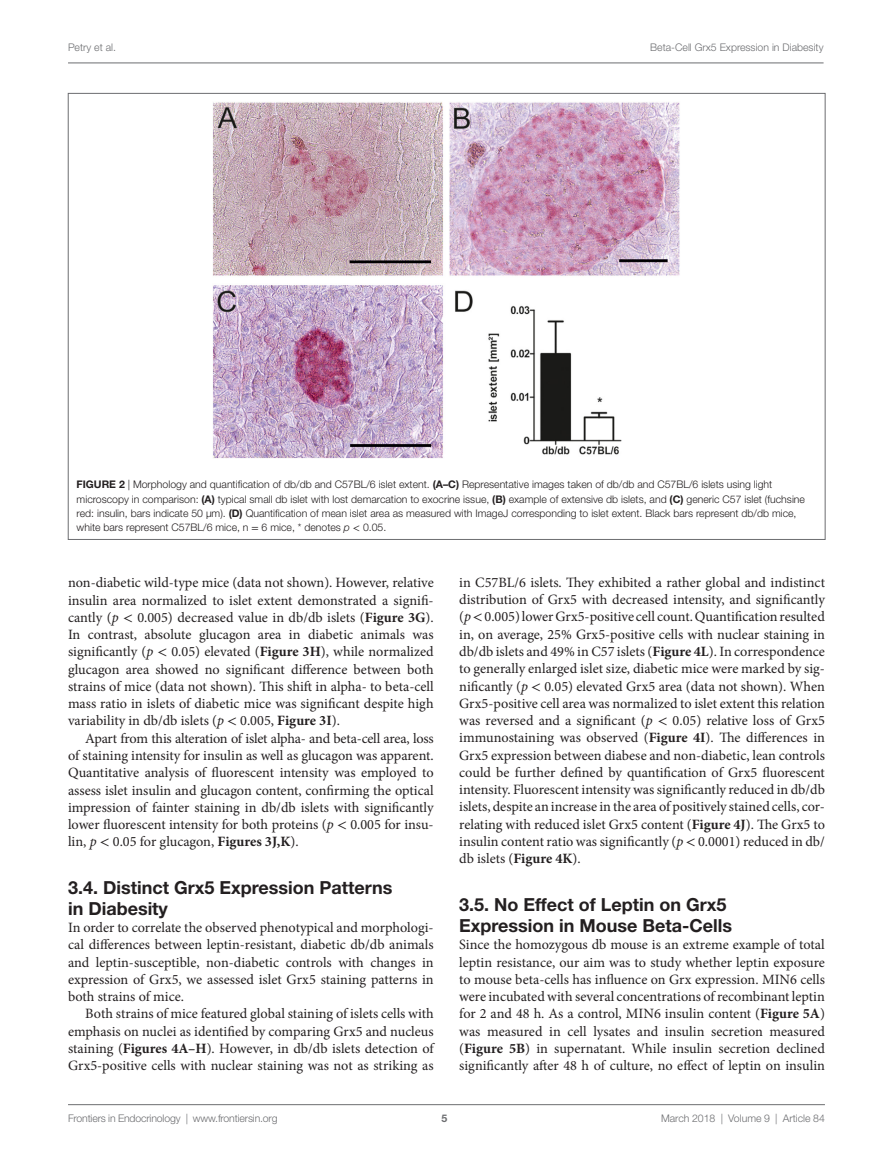
<style>
.page{position:relative;width:893px;height:1170px;background:#fff}
.page>*{position:absolute;margin:0;border:0;box-sizing:border-box;transform-origin:0 0}
.t1{font:700 18px/21px "Helvetica Neue LT Std";color:#231f20}
.t2{font:14.25px/17.2px "Minion Pro";color:#231f20;text-align:justify}
.t3{font:300 10.5px/14.2px "Helvetica Neue LT Std";color:#231f20}
.t4{font:300 10.5px "Helvetica Neue LT Std";color:#6c6d70}
.t5{font:700 10.5px "Helvetica Neue LT Std";color:#6c6d70}
.s1{font-weight:700}
.s2{font-family:"STIX General";font-weight:400}
.s3{font-style:italic}
.s4{font-family:"STIX General"}
</style>
<div class="page">
<img style="left:213px;top:102px;width:467px;height:356px">
<hr style="left:68px;top:1104px;width:757px;height:1px;background:#6c6d70">
<hr style="left:68px;top:63px;width:756px;height:1px;background:#6c6d70">
<p class="t4" style="left:68px;top:41px;width:50px">Petry et al.</p>
<p class="t4" style="left:650px;top:41px;width:175px">Beta-Cell Grx5 Expression in Diabesity</p>
<p class="t3" style="left:77px;top:477px;width:730px"><span class="s1">Figure 2</span> | Morphology and quantification of db/db and C57BL/6 islet extent. <span class="s1">(A–C)</span> Representative images taken of db/db and C57BL/6 islets using light microscopy in comparison: <span class="s1">(A)</span> typical small db islet with lost demarcation to exocrine issue, <span class="s1">(B)</span> example of extensive db islets, and <span class="s1">(C)</span> generic C57 islet (fuchsine red: insulin, bars indicate 50 µm). <span class="s1">(D)</span> Quantification of mean islet area as measured with ImageJ corresponding to islet extent. Black bars represent db/db mice, white bars represent C57BL/6 mice, n <span class="s2">=</span> 6 mice, * denotes <span class="s3">p</span> <span class="s2">&lt;</span> 0.05.</p>
<p class="t2" style="left:68px;top:574px;width:367px">non-diabetic wild-type mice (data not shown). However, relative insulin area normalized to islet extent demonstrated a signifi&shy;cantly (<span class="s3">p</span> <span class="s4">&lt;</span> 0.005) decreased value in db/db islets (<span class="s1">Figure 3G</span>).<br>In contrast, absolute glucagon area in diabetic animals was significantly (<span class="s3">p</span> <span class="s4">&lt;</span> 0.05) elevated (<span class="s1">Figure 3H</span>), while normalized glucagon area showed no significant difference between both strains of mice (data not shown). This shift in alpha- to beta-cell mass ratio in islets of diabetic mice was significant despite high variability in db/db islets (<span class="s3">p</span> <span class="s4">&lt;</span> 0.005, <span class="s1">Figure 3I</span>).</p>
<p class="t2" style="left:68px;top:729px;width:367px;text-indent:17px">Apart from this alteration of islet alpha- and beta-cell area, loss of staining intensity for insulin as well as glucagon was apparent.<br>Quantitative analysis of fluorescent intensity was employed to assess islet insulin and glucagon content, confirming the optical impression of fainter staining in db/db islets with significantly lower fluorescent intensity for both proteins (<span class="s3">p</span> <span class="s4">&lt;</span> 0.005 for insu&shy;lin, <span class="s3">p</span> <span class="s4">&lt;</span> 0.05 for glucagon, <span class="s1">Figures 3J,K</span>).</p>
<p class="t1" style="left:68px;top:876px;width:326px">3.4. Distinct Grx5 Expression Patterns in Diabesity</p>
<p class="t2" style="left:68px;top:918px;width:367px">In order to correlate the observed phenotypical and morphologi&shy;cal differences between leptin-resistant, diabetic db/db animals and leptin-susceptible, non-diabetic controls with changes in expression of Grx5, we assessed islet Grx5 staining patterns in both strains of mice.</p>
<p class="t2" style="left:68px;top:1005px;width:367px;text-indent:17px">Both strains of mice featured global staining of islets cells with emphasis on nuclei as identified by comparing Grx5 and nucleus staining (<span class="s1">Figures 4A–H</span>). However, in db/db islets detection of Grx5-positive cells with nuclear staining was not as striking as</p>
<p class="t2" style="left:459px;top:573px;width:367px">in C57BL/6 islets. They exhibited a rather global and indistinct distribution of Grx5 with decreased intensity, and significantly (<span class="s3">p</span><span class="s4">&lt;</span> 0.005) lower Grx5-positive cell count. Quantification resulted in, on average, 25% Grx5-positive cells with nuclear staining in db/db islets and 49% in C57 islets (<span class="s1">Figure 4L</span>). In correspondence to generally enlarged islet size, diabetic mice were marked by sig&shy;nificantly (<span class="s3">p</span> <span class="s4">&lt;</span> 0.05) elevated Grx5 area (data not shown). When Grx5-positive cell area was normalized to islet extent this relation was reversed and a significant (<span class="s3">p</span> <span class="s4">&lt;</span> 0.05) relative loss of Grx5 immunostaining was observed (<span class="s1">Figure 4I</span>). The differences in Grx5 expression between diabese and non-diabetic, lean controls could be further defined by quantification of Grx5 fluorescent intensity. Fluorescent intensity was significantly reduced in db/db islets, despite an increase in the area of positively stained cells, cor&shy;relating with reduced islet Grx5 content (<span class="s1">Figure 4J</span>). The Grx5 to insulin content ratio was significantly (<span class="s3">p</span> <span class="s4">&lt;</span> 0.0001) reduced in db/ db islets (<span class="s1">Figure 4K</span>).</p>
<p class="t1" style="left:459px;top:893px;width:274px">3.5. No Effect of Leptin on Grx5<br>Expression in Mouse Beta-Cells</p>
<p class="t2" style="left:459px;top:936px;width:367px">Since the homozygous db mouse is an extreme example of total leptin resistance, our aim was to study whether leptin exposure to mouse beta-cells has influence on Grx expression. MIN6 cells were incubated with several concentrations of recombinant leptin for 2 and 48 h. As a control, MIN6 insulin content (<span class="s1">Figure 5A</span>) was measured in cell lysates and insulin secretion measured (<span class="s1">Figure 5B</span>) in supernatant. While insulin secretion declined significantly after 48 h of culture, no effect of leptin on insulin</p>
<p class="t4" style="left:68px;top:1111px;width:211px">Frontiers in Endocrinology | www.frontiersin.org</p>
<p class="t4" style="left:661px;top:1111px;width:165px">March 2018 | Volume 9 | Article 84</p>
<p class="t5" style="left:441px;top:1111px;width:7px">5</p>
</div>
